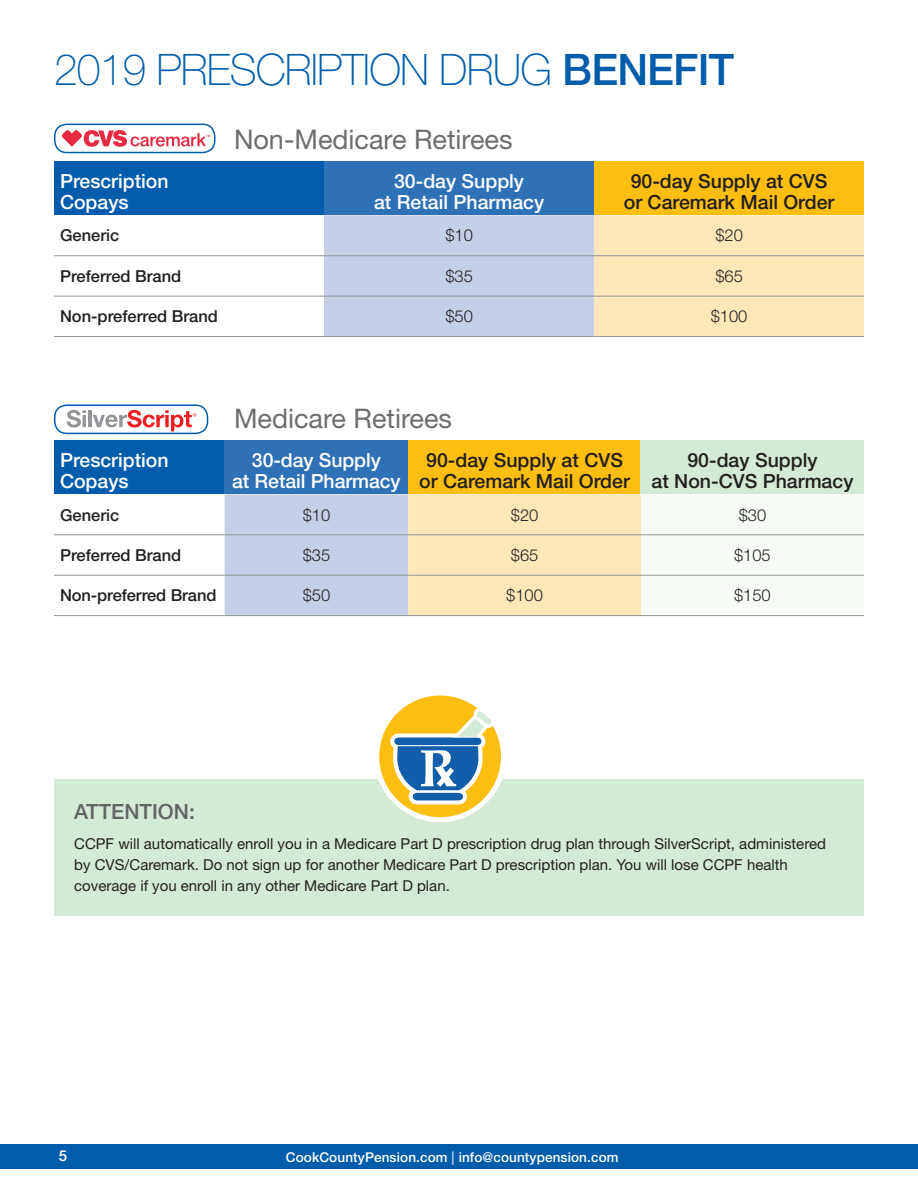
<style>
.page{position:relative;width:918px;height:1188px;background:#fff}
.page>*{position:absolute;margin:0;border:0;box-sizing:border-box;transform-origin:0 0}
.t1{font:100 43.5px "Helvetica Neue LT Std";letter-spacing:-.02em;color:#015dab}
.t2{font:27px "Helvetica Neue LT Std";color:#6c6d70}
.t3{font:500 21px "Helvetica Neue LT Std";color:#636366}
.t4{font:500 19.5px/21px "Helvetica Neue LT Std";color:#231f20;text-align:center}
.t5{font:500 19.5px/21px "Helvetica Neue LT Std";color:#fff}
.t6{font:500 16.5px "Helvetica Neue LT Std";color:#231f20}
.t7{font:300 16.5px "Helvetica Neue LT Std";color:#231f20}
.t8{font:15px/21px "Helvetica Neue LT Std";color:#231f20}
.t9{font:500 15px "Helvetica Neue LT Std";color:#fff}
.t10{font:500 13.5px "Helvetica Neue LT Std";letter-spacing:.01em;color:#fff}
.s1{font-weight:500}
.s2{color:#c6cfe8}
</style>
<div class="page">
<hr style="left:917px;top:587px;width:1px;height:390px;background:#d5ead6">
<div style="left:0;top:1145px;width:918px;height:24px;background:#015dab"></div>
<div style="left:54px;top:161px;width:270px;height:54px;background:#015dab"></div>
<div style="left:324px;top:161px;width:270px;height:54px;background:#2f71b7"></div>
<div style="left:594px;top:161px;width:270px;height:54px;background:#fdbe12"></div>
<svg style="left:324px;top:215px;width:540px;height:121px"></svg>
<hr style="left:54px;top:255px;width:270px;height:1px;background:#939598">
<hr style="left:324px;top:255px;width:270px;height:1px;background:#939598">
<hr style="left:594px;top:255px;width:270px;height:1px;background:#939598">
<hr style="left:54px;top:296px;width:270px;height:1px;background:#939598">
<hr style="left:324px;top:296px;width:270px;height:1px;background:#939598">
<hr style="left:594px;top:296px;width:270px;height:1px;background:#939598">
<hr style="left:54px;top:336px;width:270px;height:1px;background:#939598">
<hr style="left:324px;top:336px;width:270px;height:1px;background:#939598">
<hr style="left:594px;top:336px;width:270px;height:1px;background:#939598">
<div style="left:54px;top:440px;width:171px;height:54px;background:#015dab"></div>
<div style="left:225px;top:440px;width:183px;height:54px;background:#2f71b7"></div>
<div style="left:408px;top:440px;width:233px;height:54px;background:#fdbe12"></div>
<div style="left:641px;top:440px;width:223px;height:54px;background:#d5ead6"></div>
<svg style="left:225px;top:494px;width:639px;height:121px"></svg>
<hr style="left:54px;top:534px;width:171px;height:1px;background:#939598">
<hr style="left:225px;top:534px;width:183px;height:1px;background:#939598">
<hr style="left:408px;top:534px;width:233px;height:1px;background:#939598">
<hr style="left:641px;top:534px;width:223px;height:1px;background:#939598">
<hr style="left:54px;top:575px;width:171px;height:1px;background:#939598">
<hr style="left:225px;top:575px;width:183px;height:1px;background:#939598">
<hr style="left:408px;top:575px;width:233px;height:1px;background:#939598">
<hr style="left:641px;top:575px;width:223px;height:1px;background:#939598">
<hr style="left:54px;top:615px;width:171px;height:1px;background:#939598">
<hr style="left:225px;top:615px;width:183px;height:1px;background:#939598">
<hr style="left:408px;top:615px;width:233px;height:1px;background:#939598">
<hr style="left:641px;top:615px;width:223px;height:1px;background:#939598">
<div style="left:54px;top:779px;width:810px;height:137px;background:#d5ead6"></div>
<svg style="left:67px;top:410px;width:19px;height:18px"></svg>
<hr style="left:88px;top:410px;width:4px;height:17px;background:#939598">
<svg style="left:93px;top:410px;width:103px;height:21px"></svg>
<div style="left:54px;top:404px;width:154px;height:30px;border:2px solid #015dab;border-radius:12px"></div>
<svg style="left:62px;top:130px;width:148px;height:17px"></svg>
<div style="left:54px;top:124px;width:161px;height:29px;border:2px solid #015dab;border-radius:12px"></div>
<svg style="left:378px;top:695px;width:124px;height:127px"></svg>
<h1 class="t1" style="left:54px;top:45px;width:682px">2019 PRESCRIPTION DRUG <span class="s1">BENEFIT</span></h1>
<h2 class="t2" style="left:234px;top:123px;width:280px">Non-Medicare Retirees</h2>
<h3 class="t5" style="left:60px;top:171px;width:110px">Prescription<br>Copays</h3>
<h3 class="t5" style="left:374px;top:171px;width:172px;text-align:center">30-day Supply<br>at Retail Pharmacy</h3>
<h3 class="t4" style="left:624px;top:171px;width:212px">90-day Supply at CVS or Caremark Mail Order</h3>
<p class="t6" style="left:60px;top:226px;width:61px">Generic</p>
<p class="t7" style="left:445px;top:225px;width:29px">$10</p>
<p class="t7" style="left:715px;top:225px;width:29px">$20</p>
<p class="t6" style="left:60px;top:266px;width:123px">Preferred Brand</p>
<p class="t7" style="left:445px;top:266px;width:29px">$35</p>
<p class="t7" style="left:715px;top:266px;width:29px">$65</p>
<p class="t6" style="left:60px;top:307px;width:160px">Non-preferred Brand</p>
<p class="t7" style="left:445px;top:306px;width:29px">$50</p>
<p class="t7" style="left:711px;top:306px;width:38px">$100</p>
<h2 class="t2" style="left:234px;top:402px;width:220px">Medicare Retirees</h2>
<h3 class="t5" style="left:60px;top:450px;width:110px">Prescription<br>Copays</h3>
<h3 class="t5" style="left:232px;top:450px;width:170px;text-align:center">30-day Supply<br>at Retail Pharmacy</h3>
<h3 class="t4" style="left:419px;top:450px;width:212px">90-day Supply at CVS or Caremark Mail Order</h3>
<h3 class="t4" style="left:652px;top:450px;width:203px">90-day Supply<br>at Non-CVS Pharmacy</h3>
<p class="t6" style="left:60px;top:505px;width:61px">Generic</p>
<p class="t7" style="left:303px;top:505px;width:29px">$10</p>
<p class="t7" style="left:511px;top:505px;width:29px">$20</p>
<p class="t7" style="left:739px;top:505px;width:29px">$30</p>
<p class="t6" style="left:60px;top:545px;width:123px">Preferred Brand</p>
<p class="t7" style="left:303px;top:545px;width:29px">$35</p>
<p class="t7" style="left:511px;top:545px;width:29px">$65</p>
<p class="t7" style="left:734px;top:545px;width:38px">$105</p>
<p class="t6" style="left:60px;top:586px;width:158px">Non-preferred Brand</p>
<p class="t7" style="left:303px;top:585px;width:29px">$50</p>
<p class="t7" style="left:506px;top:585px;width:38px">$100</p>
<p class="t7" style="left:734px;top:585px;width:38px">$150</p>
<h3 class="t3" style="left:74px;top:799px;width:122px">ATTENTION:</h3>
<p class="t8" style="left:74px;top:833px;width:753px">CCPF will automatically enroll you in a Medicare Part D prescription drug plan through SilverScript, administered by CVS/Caremark. Do not sign up for another Medicare Part D prescription plan. You will lose CCPF health coverage if you enroll in any other Medicare Part D plan.</p>
<p class="t9" style="left:59px;top:1147px;width:10px">5</p>
<p class="t10" style="left:286px;top:1149px;width:334px">CookCountyPension.com <span class="s2">|</span> info@countypension.com</p>
</div>
